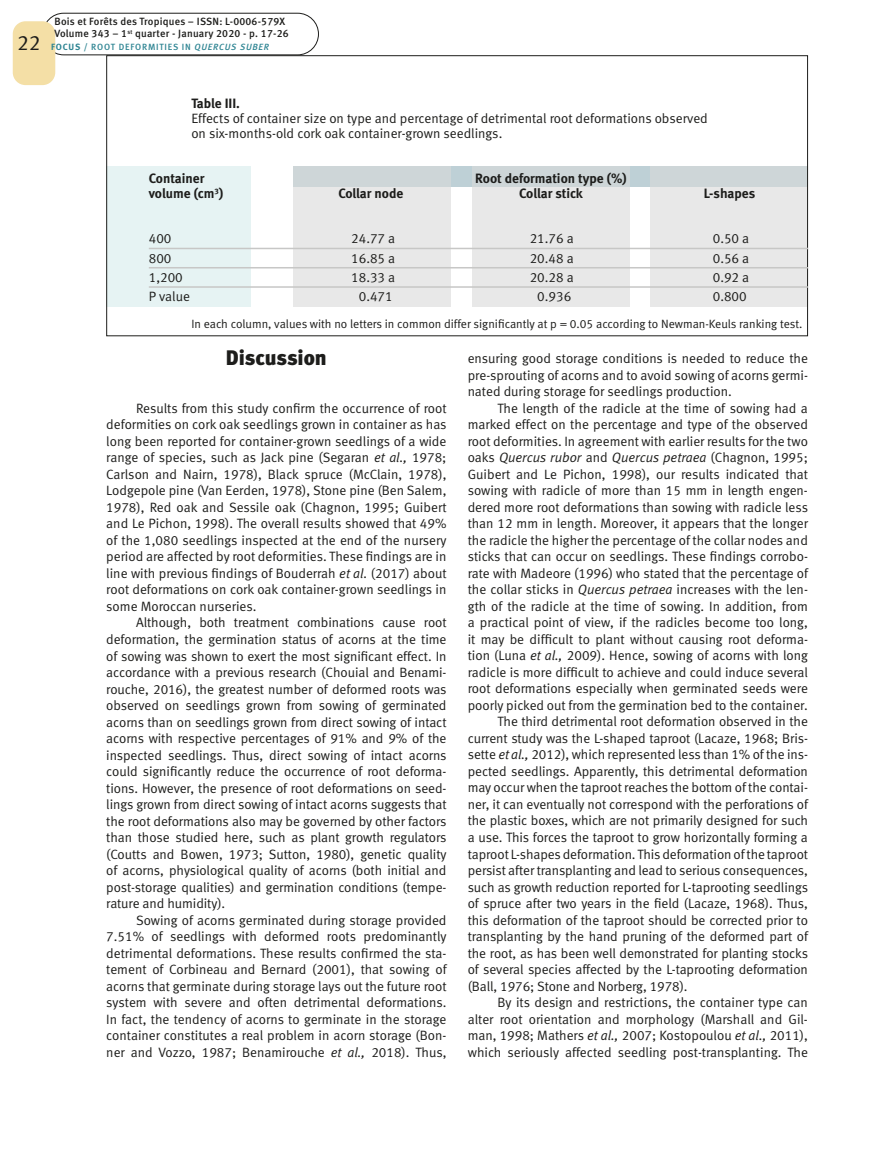
<style>
.page{position:relative;width:893px;height:1149px;background:#fff}
.page>*{position:absolute;margin:0;border:0;box-sizing:border-box;transform-origin:0 0}
.t1{font:21px "Meta Black LF";letter-spacing:-.005em;color:#1d1d1b}
.t2{font:21px "Meta Normal LF";color:#1d1d1b}
.t3{font:13.5px/16.5px "Meta Normal LF";letter-spacing:-.005em;color:#1d1d1b;text-align:justify}
.t4{font:13.5px "Meta Bold LF";color:#1d1d1b}
.t5{font:italic 13.5px "Meta Normal LF";color:#1d1d1b}
.t6{font:12px "Meta Normal LF";color:#1d1d1b}
.t7{font:10.5px/12px "Meta Medium LF";letter-spacing:.02em;color:#1d1d1b}
.t8{font:9px "Meta Medium LF";letter-spacing:.09em;color:#2f8593}
.s1{font-family:"Meta Bold LF"}
.s2{font-style:italic}
.s3{font-style:normal}
</style>
<div class="page">
<div style="left:43px;top:13px;width:276px;height:42px;border:1px solid #1d1d1b;border-radius:21px"></div>
<div style="left:13px;top:21px;width:42px;height:64px;background:#f4dfa6;border-radius:13px"></div>
<div style="left:106px;top:166px;width:145px;height:140px;background:#e6f3f3"></div>
<svg style="left:293px;top:166px;width:515px;height:20px"></svg>
<svg style="left:293px;top:166px;width:158px;height:140px;background:#e3e4e5"></svg>
<svg style="left:651px;top:166px;width:155px;height:140px;background:#e3e4e5"></svg>
<svg style="left:472px;top:166px;width:157px;height:140px;background:#e3e4e5"></svg>
<hr style="left:149px;top:248px;width:659px;height:1px;background:#c7c7c6">
<hr style="left:149px;top:267px;width:659px;height:1px;background:#c7c7c6">
<hr style="left:149px;top:286px;width:659px;height:2px;background:#c7c7c6">
<h1 class="t2" style="left:17px;top:31px;width:25px">22</h1>
<p class="t7" style="left:55px;top:15px;width:236px">Bois et Forêts des Tropiques – ISSN: L-0006-579X<br>Volume 343 – 1<sup>st</sup> quarter - January 2020 - p. 17-26</p>
<p class="t8" style="left:51px;top:41px;width:219px"><span class="s1">FOCUS /</span> ROOT DEFORMITIES IN <span class="s2">QUERCUS SUBER</span></p>
<p class="t4" style="left:191px;top:96px;width:50px">Table III.</p>
<p class="t3" style="left:191px;top:111px;width:518px;line-height:15px">Effects of container size on type and percentage of detrimental root deformations observed on six-months-old cork oak container-grown seedlings.</p>
<p class="t4" style="left:149px;top:171px;width:57px">Container</p>
<p class="t4" style="left:475px;top:171px;width:153px">Root deformation type (%)</p>
<p class="t4" style="left:149px;top:186px;width:76px">volume (cm<sup>3</sup>)</p>
<p class="t4" style="left:338px;top:186px;width:67px">Collar node</p>
<p class="t4" style="left:519px;top:186px;width:65px">Collar stick</p>
<p class="t4" style="left:704px;top:186px;width:53px">L-shapes</p>
<p class="t3" style="left:149px;top:230px;width:24px">400</p>
<p class="t3" style="left:351px;top:230px;width:46px">24.77 a</p>
<p class="t3" style="left:530px;top:230px;width:46px">21.76 a</p>
<p class="t3" style="left:713px;top:230px;width:38px">0.50 a</p>
<p class="t3" style="left:149px;top:249px;width:24px">800</p>
<p class="t3" style="left:351px;top:249px;width:46px">16.85 a</p>
<p class="t3" style="left:530px;top:249px;width:46px">20.48 a</p>
<p class="t3" style="left:713px;top:249px;width:38px">0.56 a</p>
<p class="t3" style="left:149px;top:269px;width:36px">1,200</p>
<p class="t3" style="left:351px;top:269px;width:46px">18.33 a</p>
<p class="t3" style="left:530px;top:269px;width:46px">20.28 a</p>
<p class="t3" style="left:713px;top:269px;width:38px">0.92 a</p>
<p class="t3" style="left:149px;top:288px;width:43px">P value</p>
<p class="t3" style="left:359px;top:288px;width:35px">0.471</p>
<p class="t3" style="left:537px;top:288px;width:35px">0.936</p>
<p class="t3" style="left:713px;top:288px;width:35px">0.800</p>
<p class="t6" style="left:191px;top:317px;width:613px">In each column, values with no letters in common differ significantly at p = 0.05 according to Newman-Keuls ranking test.</p>
<h1 class="t1" style="left:226px;top:345px;width:102px">Discussion</h1>
<p class="t3" style="left:106px;top:399px;width:342px;text-indent:30px">Results from this study confirm the occurrence of root deformities on cork oak seedlings grown in container as has long been reported for container-grown seedlings of a wide range of species, such as Jack pine (Segaran <span class="s2">et al.,</span> 1978; Carlson and Nairn, 1978), Black spruce (McClain, 1978), Lodgepole pine (Van Eerden, 1978), Stone pine (Ben Salem, 1978), Red oak and Sessile oak (Chagnon, 1995; Guibert and Le Pichon, 1998). The overall results showed that 49% of the 1,080 seedlings inspected at the end of the nursery period are affected by root deformities. These findings are in line with previous findings of Bouderrah <span class="s2">et al.</span> (2017) about root deformations on cork oak container-grown seedlings in some Moroccan nurseries.</p>
<p class="t3" style="left:106px;top:614px;width:342px;text-indent:30px">Although, both treatment combinations cause root deformation, the germination status of acorns at the time of sowing was shown to exert the most significant effect. In accordance with a previous research (Chouial and Benami&shy;rouche, 2016), the greatest number of deformed roots was observed on seedlings grown from sowing of germinated acorns than on seedlings grown from direct sowing of intact acorns with respective percentages of 91% and 9% of the inspected seedlings. Thus, direct sowing of intact acorns could significantly reduce the occurrence of root deforma&shy;tions. However, the presence of root deformations on seed&shy;lings grown from direct sowing of intact acorns suggests that the root deformations also may be governed by other factors than those studied here, such as plant growth regulators (Coutts and Bowen, 1973; Sutton, 1980), genetic quality of acorns, physiological quality of acorns (both initial and post-storage qualities) and germination conditions (tempe&shy;rature and humidity).</p>
<p class="t3" style="left:106px;top:911px;width:342px;text-indent:30px">Sowing of acorns germinated during storage provided 7.51% of seedlings with deformed roots predominantly detrimental deformations. These results confirmed the sta&shy;tement of Corbineau and Bernard (2001), that sowing of acorns that germinate during storage lays out the future root system with severe and often detrimental deformations.<br>In fact, the tendency of acorns to germinate in the storage container constitutes a real problem in acorn storage (Bon&shy;ner and Vozzo, 1987; Benamirouche <span class="s2">et al.,</span> 2018). Thus,</p>
<p class="t3" style="left:468px;top:350px;width:342px">ensuring good storage conditions is needed to reduce the pre-sprouting of acorns and to avoid sowing of acorns germi&shy;nated during storage for seedlings production.</p>
<p class="t3" style="left:497px;top:399px;width:312px">The length of the radicle at the time of sowing had a</p>
<p class="t3" style="left:468px;top:416px;width:342px">marked effect on the percentage and type of the observed</p>
<p class="t3" style="left:468px;top:432px;width:342px">root deformities. In agreement with earlier results for the two</p>
<p class="t5" style="left:468px;top:449px;width:342px"><span class="s3">oaks</span> Quercus rubor <span class="s3">and</span> Quercus petraea <span class="s3">(Chagnon, 1995;</span></p>
<p class="t3" style="left:468px;top:465px;width:342px">Guibert and Le Pichon, 1998), our results indicated that</p>
<p class="t3" style="left:468px;top:482px;width:342px">sowing with radicle of more than 15 mm in length engen-</p>
<p class="t3" style="left:468px;top:498px;width:342px">dered more root deformations than sowing with radicle less</p>
<p class="t3" style="left:468px;top:515px;width:342px">than 12 mm in length. Moreover, it appears that the longer</p>
<p class="t3" style="left:468px;top:531px;width:342px">the radicle the higher the percentage of the collar nodes and</p>
<p class="t3" style="left:468px;top:548px;width:342px">sticks that can occur on seedlings. These findings corrobo-</p>
<p class="t3" style="left:468px;top:564px;width:342px">rate with Madeore (1996) who stated that the percentage of</p>
<p class="t3" style="left:468px;top:581px;width:342px">the collar sticks in <span class="s2">Quercus petraea</span> increases with the len-</p>
<p class="t3" style="left:468px;top:597px;width:342px">gth of the radicle at the time of sowing. In addition, from</p>
<p class="t3" style="left:468px;top:614px;width:342px">a practical point of view, if the radicles become too long,</p>
<p class="t3" style="left:468px;top:630px;width:342px">it may be difficult to plant without causing root deforma-</p>
<p class="t3" style="left:468px;top:647px;width:342px">tion (Luna <span class="s2">et al.,</span> 2009). Hence, sowing of acorns with long</p>
<p class="t3" style="left:468px;top:663px;width:342px">radicle is more difficult to achieve and could induce several</p>
<p class="t3" style="left:468px;top:680px;width:342px">root deformations especially when germinated seeds were</p>
<p class="t3" style="left:468px;top:696px;width:342px">poorly picked out from the germination bed to the container.</p>
<p class="t3" style="left:497px;top:713px;width:312px">The third detrimental root deformation observed in the</p>
<p class="t3" style="left:468px;top:729px;width:342px">current study was the L-shaped taproot (Lacaze, 1968; Bris-</p>
<p class="t3" style="left:468px;top:746px;width:342px">sette <span class="s2">et al.,</span> 2012), which represented less than 1% of the ins-</p>
<p class="t3" style="left:468px;top:762px;width:342px">pected seedlings. Apparently, this detrimental deformation</p>
<p class="t3" style="left:468px;top:779px;width:342px">may occur when the taproot reaches the bottom of the contai-</p>
<p class="t3" style="left:468px;top:795px;width:342px">ner, it can eventually not correspond with the perforations of</p>
<p class="t3" style="left:468px;top:812px;width:342px">the plastic boxes, which are not primarily designed for such</p>
<p class="t3" style="left:468px;top:828px;width:342px">a use. This forces the taproot to grow horizontally forming a</p>
<p class="t3" style="left:468px;top:845px;width:342px">taproot L-shapes deformation. This deformation of the taproot</p>
<p class="t3" style="left:468px;top:861px;width:342px">persist after transplanting and lead to serious consequences,</p>
<p class="t3" style="left:468px;top:878px;width:342px">such as growth reduction reported for L-taprooting seedlings</p>
<p class="t3" style="left:468px;top:894px;width:342px">of spruce after two years in the field (Lacaze, 1968). Thus,</p>
<p class="t3" style="left:468px;top:911px;width:342px">this deformation of the taproot should be corrected prior to</p>
<p class="t3" style="left:468px;top:927px;width:342px">transplanting by the hand pruning of the deformed part of</p>
<p class="t3" style="left:468px;top:944px;width:342px">the root, as has been well demonstrated for planting stocks</p>
<p class="t3" style="left:468px;top:960px;width:342px">of several species affected by the L-taprooting deformation</p>
<p class="t3" style="left:468px;top:977px;width:221px">(Ball, 1976; Stone and Norberg, 1978).</p>
<p class="t3" style="left:497px;top:993px;width:312px">By its design and restrictions, the container type can</p>
<p class="t3" style="left:468px;top:1010px;width:342px">alter root orientation and morphology (Marshall and Gil-</p>
<p class="t3" style="left:468px;top:1026px;width:342px">man, 1998; Mathers <span class="s2">et al.,</span> 2007; Kostopoulou <span class="s2">et al.,</span> 2011),</p>
<p class="t3" style="left:468px;top:1043px;width:342px">which seriously affected seedling post-transplanting. The</p>
</div>
